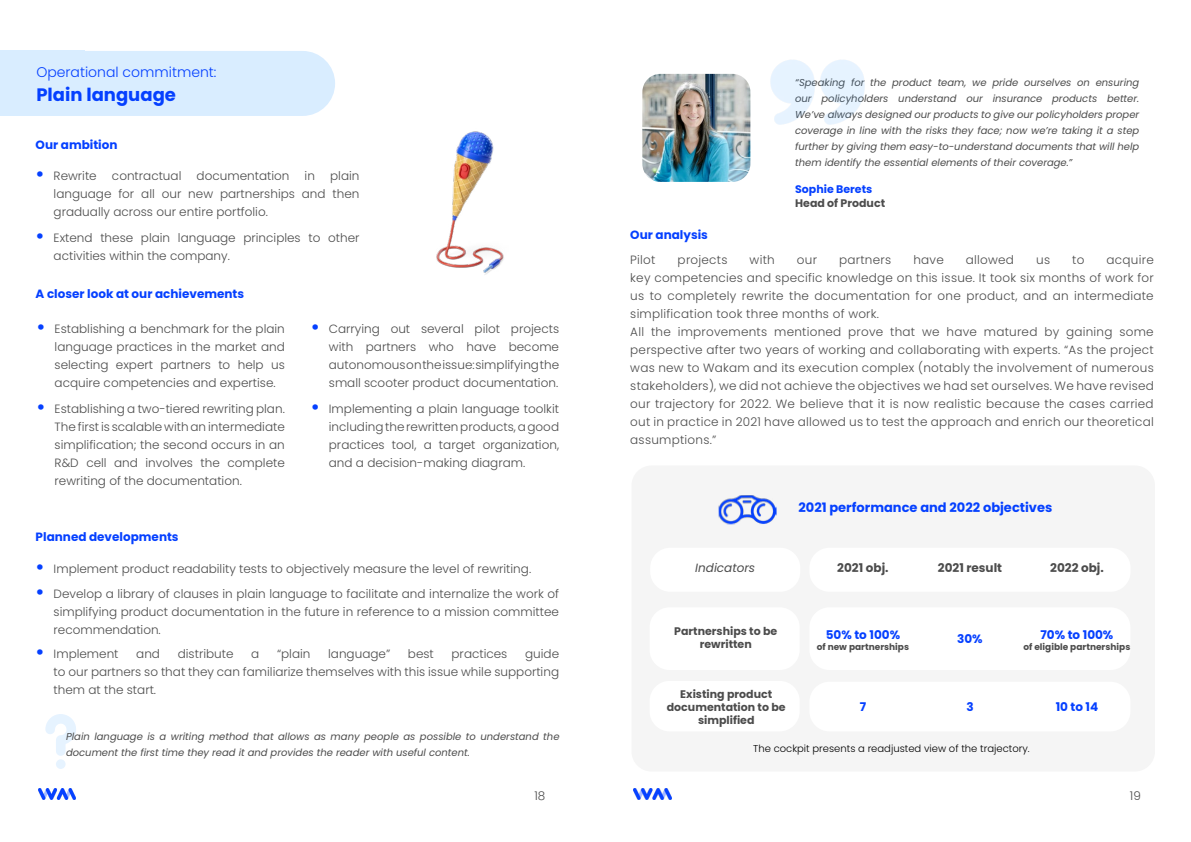
<style>
.page{position:relative;width:1191px;height:842px;background:#fff}
.page>*{position:absolute;margin:0;border:0;box-sizing:border-box;transform-origin:0 0}
.t1{font:700 18px "Poppins";color:#0540ff}
.t2{font:300 14px "Poppins";color:#0540ff}
.t3{font:700 13px "Poppins";color:#0540ff}
.t4{font:300 12px/18px "Poppins";letter-spacing:.02em;color:#4c4c4c;text-align:justify}
.t5{font:300 12px/18px "Poppins";color:#4c4c4c}
.t6{font:700 12px "Poppins";color:#0540ff}
.t7{font:700 12px "Poppins";color:#4c4c4c}
.t8{font:italic 12px "Poppins";color:#4c4c4c}
.t9{font:700 11px/13.2px "Poppins";color:#4c4c4c;text-align:center}
.t10{font:700 11px "Poppins";color:#0540ff}
.t11{font:italic 10px/16px "Poppins";color:#4c4c4c;text-align:justify}
.t12{font:300 10px "Poppins";color:#000}
.t13{font:700 9px "Poppins";color:#4c4c4c}
.s1{font-weight:700;font-size:18px;color:#0540ff}
</style>
<div class="page">
<img style="left:38px;top:788px;width:38px;height:12px">
<img style="left:633px;top:788px;width:38px;height:12px">
<svg style="left:45px;top:714px;width:31px;height:42px"></svg>
<div style="left:56px;top:759px;width:10px;height:10px;background:#e6f3ff;border-radius:50%"></div>
<img style="left:642px;top:74px;width:108px;height:108px">
<img style="left:770px;top:60px;width:95px;height:65px">
<div style="left:631px;top:465px;width:524px;height:306px;background:#f5f5f5;border-radius:20px"></div>
<div style="left:809px;top:682px;width:321px;height:49px;background:#fff;border-radius:20px"></div>
<div style="left:649px;top:681px;width:150px;height:50px;background:#fff;border-radius:20px"></div>
<div style="left:809px;top:607px;width:321px;height:63px;background:#fff;border-radius:20px"></div>
<div style="left:649px;top:607px;width:150px;height:63px;background:#fff;border-radius:20px"></div>
<div style="left:650px;top:548px;width:150px;height:44px;background:#fff;border-radius:20px"></div>
<div style="left:0;top:51px;width:335px;height:65px;background:#d9edff;border-radius:32px"></div>
<div style="left:0;top:51px;width:84px;height:65px;background:#d9edff"></div>
<img style="left:436px;top:131px;width:68px;height:144px">
<div style="left:809px;top:548px;width:321px;height:44px;background:#fff;border-radius:20px"></div>
<img style="left:718px;top:495px;width:58px;height:29px">
<p class="t2" style="left:36px;top:63px;width:182px">Operational commitment:</p>
<h1 class="t1" style="left:36px;top:84px;width:141px">Plain language</h1>
<p class="t6" style="left:36px;top:138px;width:83px">Our ambition</p>
<p class="t5" style="left:36px;top:167px;width:63px"><span class="s1">•</span> Rewrite</p>
<p class="t5" style="left:112px;top:167px;width:71px">contractual</p>
<p class="t5" style="left:197px;top:167px;width:94px">documentation</p>
<p class="t4" style="left:305px;top:167px;width:12px">in</p>
<p class="t4" style="left:54px;top:167px;width:307px;text-indent:276px">plain language for all our new partnerships and then gradually across our entire portfolio.</p>
<p class="t5" style="left:54px;top:229px;width:307px;text-indent:-18px"><span class="s1">•</span> Extend these plain language principles to other activities within the company.</p>
<p class="t6" style="left:36px;top:286px;width:210px">A closer look at our achievements</p>
<p class="t4" style="left:55px;top:320px;width:232px;text-indent:-18px"><span class="s1">•</span> Establishing a benchmark for the plain language practices in the market and selecting expert partners to help us acquire competencies and expertise.</p>
<p class="t4" style="left:55px;top:400px;width:232px;text-indent:-18px"><span class="s1">•</span> Establishing a two-tiered rewriting plan.<br>The first is scalable with an intermediate simplification; the second occurs in an R&amp;D cell and involves the complete rewriting of the documentation.</p>
<p class="t4" style="left:329px;top:320px;width:232px;text-indent:-18px"><span class="s1">•</span> Carrying out several pilot projects with partners who have become autonomous on the issue: simplifying the small scooter product documentation.</p>
<p class="t4" style="left:329px;top:400px;width:232px;text-indent:-18px"><span class="s1">•</span> Implementing a plain language toolkit including the rewritten products, a good practices tool, a target organization, and a decision-making diagram.</p>
<p class="t6" style="left:36px;top:530px;width:144px">Planned developments</p>
<p class="t5" style="left:36px;top:560px;width:497px"><span class="s1">•</span> Implement product readability tests to objectively measure the level of rewriting.</p>
<p class="t4" style="left:54px;top:585px;width:507px;text-indent:-18px"><span class="s1">•</span> Develop a library of clauses in plain language to facilitate and internalize the work of simplifying product documentation in the future in reference to a mission committee recommendation.</p>
<p class="t5" style="left:36px;top:645px;width:84px"><span class="s1">•</span> Implement</p>
<p class="t4" style="left:136px;top:645px;width:25px">and</p>
<p class="t5" style="left:178px;top:645px;width:57px">distribute</p>
<p class="t4" style="left:251px;top:645px;width:10px">a</p>
<p class="t4" style="left:277px;top:645px;width:35px">“plain</p>
<p class="t5" style="left:328px;top:645px;width:64px">language”</p>
<p class="t4" style="left:408px;top:645px;width:27px">best</p>
<p class="t5" style="left:451px;top:645px;width:57px">practices</p>
<p class="t4" style="left:54px;top:645px;width:507px;text-indent:471px">guide to our partners so that they can familiarize themselves with this issue while supporting them at the start.</p>
<p class="t11" style="left:66px;top:728px;width:495px">Plain language is a writing method that allows as many people as possible to understand the document the first time they read it and provides the reader with useful content.</p>
<p class="t11" style="left:795px;top:74px;width:346px">“Speaking for the product team, we pride ourselves on ensuring our policyholders understand our insurance products better.<br>We’ve always designed our products to give our policyholders proper coverage in line with the risks they face; now we’re taking it a step further by giving them easy-to-understand documents that will help them identify the essential elements of their coverage.”</p>
<p class="t10" style="left:795px;top:183px;width:79px">Sophie Berets</p>
<p class="t9" style="left:795px;top:197px;width:91px">Head of Product</p>
<p class="t6" style="left:630px;top:228px;width:79px">Our analysis</p>
<p class="t4" style="left:630px;top:251px;width:27px">Pilot</p>
<p class="t4" style="left:677px;top:251px;width:51px">projects</p>
<p class="t4" style="left:749px;top:251px;width:27px">with</p>
<p class="t4" style="left:797px;top:251px;width:22px">our</p>
<p class="t4" style="left:839px;top:251px;width:54px">partners</p>
<p class="t4" style="left:913px;top:251px;width:32px">have</p>
<p class="t4" style="left:966px;top:251px;width:50px">allowed</p>
<p class="t4" style="left:1036px;top:251px;width:15px">us</p>
<p class="t4" style="left:1072px;top:251px;width:14px">to</p>
<p class="t4" style="left:630px;top:251px;width:525px;text-align:left;text-indent:476px">acquire key competencies and specific knowledge on this issue. It took six months of work for us to completely rewrite the documentation for one product, and an intermediate simplification took three months of work.<br>All the improvements mentioned prove that we have matured by gaining some perspective after two years of working and collaborating with experts. “As the project was new to Wakam and its execution complex (notably the involvement of numerous stakeholders), we did not achieve the objectives we had set ourselves. We have revised our trajectory for 2022. We believe that it is now realistic because the cases carried out in practice in 2021 have allowed us to test the approach and enrich our theoretical assumptions.”</p>
<p class="t8" style="left:695px;top:561px;width:61px">Indicators</p>
<p class="t3" style="left:798px;top:500px;width:255px">2021 performance and 2022 objectives</p>
<p class="t7" style="left:837px;top:561px;width:53px">2021 obj.</p>
<p class="t7" style="left:937px;top:561px;width:66px">2021 result</p>
<p class="t7" style="left:1050px;top:561px;width:55px">2022 obj.</p>
<p class="t9" style="left:674px;top:624px;width:105px">Partnerships to be rewritten</p>
<p class="t9" style="left:667px;top:687px;width:120px">Existing product documentation to be simplified</p>
<p class="t6" style="left:826px;top:628px;width:76px">50% to 100%</p>
<p class="t13" style="left:817px;top:641px;width:94px">of new partnerships</p>
<p class="t6" style="left:957px;top:632px;width:27px">30%</p>
<p class="t6" style="left:1040px;top:628px;width:74px">70% to 100%</p>
<p class="t13" style="left:1023px;top:641px;width:108px">of eligible partnerships</p>
<p class="t6" style="left:966px;top:700px;width:9px">3</p>
<p class="t6" style="left:859px;top:700px;width:8px">7</p>
<p class="t6" style="left:1055px;top:700px;width:44px">10 to 14</p>
<p class="t12" style="left:753px;top:742px;width:278px">The cockpit presents a readjusted view of the trajectory.</p>
<p class="t4" style="left:534px;top:786px;width:12px">18</p>
<p class="t4" style="left:1129px;top:786px;width:13px">19</p>
</div>
